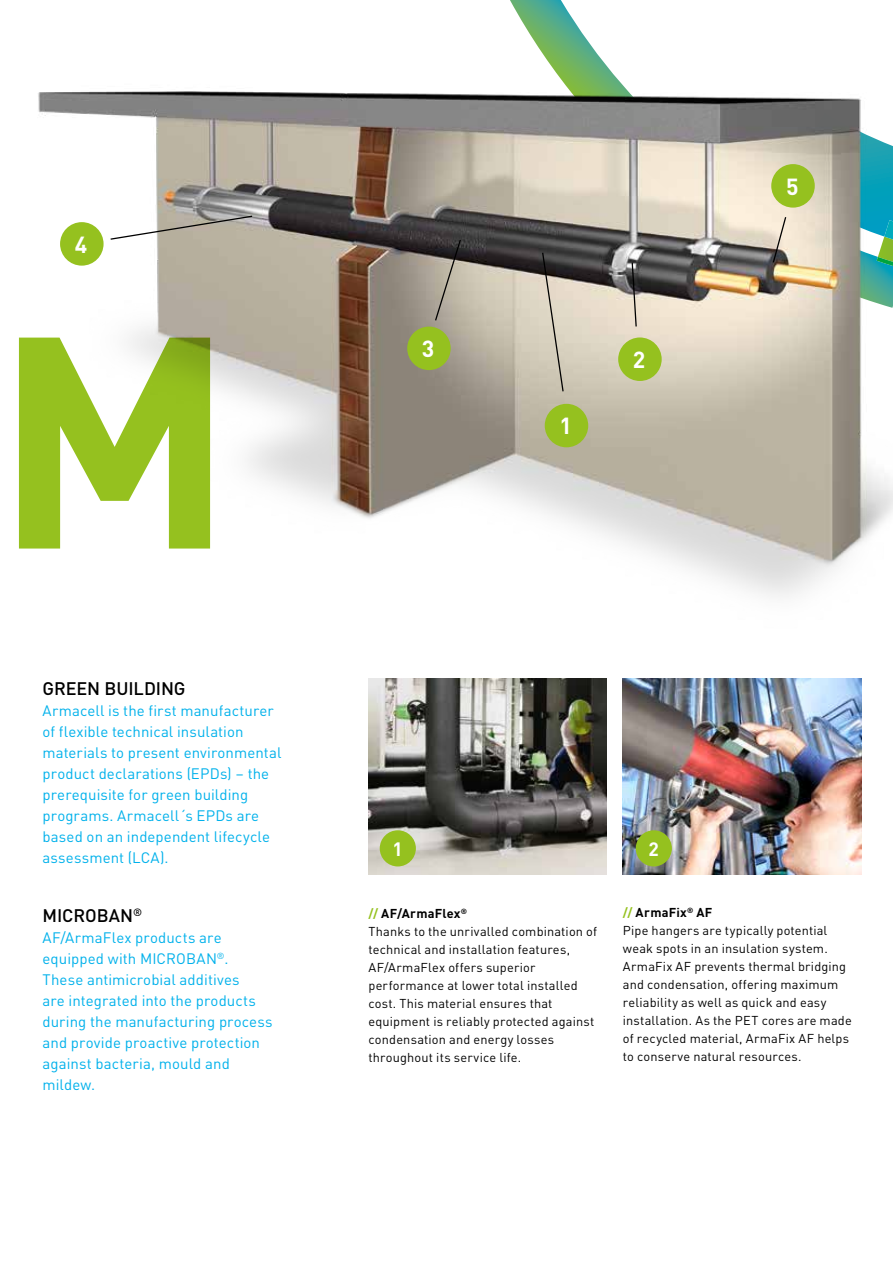
<style>
.page{position:relative;width:893px;height:1263px;background:#fff}
.page>*{position:absolute;margin:0;border:0;box-sizing:border-box;transform-origin:0 0}
.t1{font:700 296.25px "DIN Pro";color:#95c11f}
.t2{font:700 22.95px "DIN Pro";color:#fff}
.t3{font:700 19.2px "DIN Pro";color:#fff}
.t4{font:500 18px "DIN Pro";letter-spacing:-.005em;color:#000}
.t5{font:15px/21px "DIN Pro";letter-spacing:.005em;color:#00b1eb}
.t6{font:12.75px/18px "DIN Pro";letter-spacing:.015em;color:#000}
.s1{font-weight:700;color:#95c11f}
.s2{font-weight:700}
</style>
<div class="page">
<svg style="left:510px;top:0;width:68px;height:26px"></svg>
<img style="left:38px;top:26px;width:855px;height:571px">
<div style="left:545px;top:404px;width:43px;height:43px;background:#95c11f;border-radius:50%"></div>
<div style="left:618px;top:337px;width:44px;height:44px;background:#95c11f;border-radius:50%"></div>
<div style="left:407px;top:327px;width:44px;height:43px;background:#95c11f;border-radius:50%"></div>
<div style="left:60px;top:222px;width:44px;height:44px;background:#95c11f;border-radius:50%"></div>
<svg style="left:109px;top:215px;width:145px;height:26px"></svg>
<svg style="left:434px;top:238px;width:28px;height:84px;background:#8f897e"></svg>
<svg style="left:541px;top:251px;width:23px;height:142px;background:#b0a99c"></svg>
<svg style="left:631px;top:261px;width:6px;height:67px"></svg>
<svg style="left:772px;top:113px;width:121px;height:151px;background:#96b19e"></svg>
<img style="left:623px;top:679px;width:238px;height:195px">
<img style="left:369px;top:679px;width:238px;height:195px">
<div style="left:380px;top:830px;width:36px;height:36px;background:#95c11f;border-radius:50%"></div>
<div style="left:636px;top:830px;width:36px;height:36px;background:#95c11f;border-radius:50%"></div>
<h2 class="t2" style="left:75px;top:226px;width:14px">4</h2>
<h1 class="t1" style="left:-6px;top:210px;width:242px">M</h1>
<h3 class="t4" style="left:43px;top:675px;width:145px">GREEN BUILDING</h3>
<p class="t5" style="left:43px;top:699px;width:240px">Armacell is the first manufacturer of flexible technical insulation materials to present environmental product declarations (EPDs) – the prerequisite for green building programs. Armacell´s EPDs are based on an independent lifecycle assessment (LCA).</p>
<h3 class="t4" style="left:43px;top:902px;width:101px">MICROBAN<sup>®</sup></h3>
<p class="t5" style="left:43px;top:926px;width:232px">AF/ArmaFlex products are equipped with MICROBAN<sup>®</sup>.<br>These antimicrobial additives<br>are integrated into the products during the manufacturing process and provide proactive protection against bacteria, mould and mildew.</p>
<h2 class="t2" style="left:422px;top:331px;width:14px">3</h2>
<h2 class="t2" style="left:559px;top:408px;width:14px">1</h2>
<h2 class="t2" style="left:633px;top:342px;width:14px">2</h2>
<h2 class="t2" style="left:786px;top:168px;width:14px">5</h2>
<h3 class="t3" style="left:393px;top:834px;width:12px">1</h3>
<h3 class="t3" style="left:648px;top:834px;width:12px">2</h3>
<p class="t6" style="left:369px;top:904px;width:230px"><span class="s1">//</span> <span class="s2">AF/ArmaFlex</span><sup>®<br></sup>Thanks to the unrivalled combination of technical and installation features, AF/ArmaFlex offers superior performance at lower total installed cost. This material ensures that equipment is reliably protected against condensation and energy losses throughout its service life.</p>
<p class="t6" style="left:623px;top:902px;width:230px"><span class="s1">//</span> <span class="s2">ArmaFix</span><sup>®</sup> <span class="s2">AF<br></span>Pipe hangers are typically potential weak spots in an insulation system.<br>ArmaFix AF prevents thermal bridging and condensation, offering maximum reliability as well as quick and easy installation. As the PET cores are made of recycled material, ArmaFix AF helps to conserve natural resources.</p>
</div>
